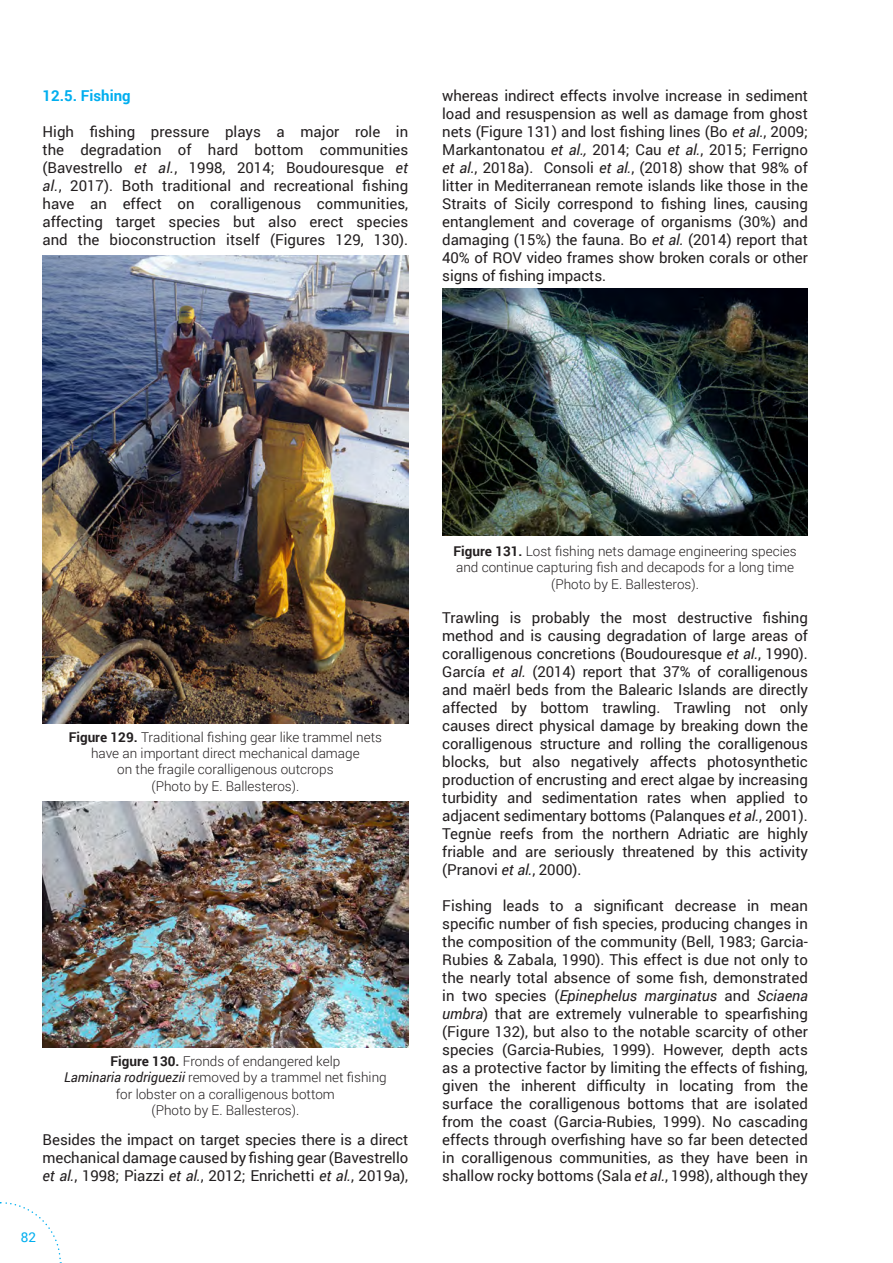
<style>
.page{position:relative;width:893px;height:1263px;background:#fff}
.page>*{position:absolute;margin:0;border:0;box-sizing:border-box;transform-origin:0 0}
.Style_de_paragraphe_1{font:15px/18px "Roboto";letter-spacing:-.005em;color:#231f20;text-align:justify}
.Style_de_paragraphe_1-2{font:700 15px "Roboto";color:#00aeef}
.Style_de_paragraphe_1-3{font:300 13.5px/16.2px "Roboto";color:#231f20;text-align:center}
.t1{font:13.5px "Roboto";color:#00aeef}
.s1{font-style:italic}
.s2{font-weight:700}
.s3{font-weight:400;font-style:italic}
</style>
<div class="page">
<svg style="left:0;top:1202px;width:62px;height:61px"></svg>
<img style="left:43px;top:256px;width:365px;height:468px">
<img style="left:43px;top:801px;width:365px;height:247px">
<img style="left:442px;top:289px;width:366px;height:247px">
<p class="Style_de_paragraphe_1-2" style="left:43px;top:85px;width:90px">12.5. Fishing</p>
<p class="Style_de_paragraphe_1" style="left:43px;top:122px;width:367px">High fishing pressure plays a major role in the degradation of hard bottom communities (Bavestrello <span class="s1">et al.</span>, 1998, 2014; Boudouresque <span class="s1">et al.</span>, 2017). Both traditional and recreational fishing have an effect on coralligenous communities, affecting target species but also erect species and the bioconstruction itself (Figures 129, 130).</p>
<p class="Style_de_paragraphe_1" style="left:442px;top:86px;width:367px">whereas indirect effects involve increase in sediment load and resuspension as well as damage from ghost nets (Figure 131) and lost fishing lines (Bo <span class="s1">et al.</span>, 2009; Markantonatou <span class="s1">et al.,</span> 2014; Cau <span class="s1">et al.</span>, 2015; Ferrigno <span class="s1">et al.</span>, 2018a). Consoli <span class="s1">et al.</span>, (2018) show that 98% of litter in Mediterranean remote islands like those in the Straits of Sicily correspond to fishing lines, causing entanglement and coverage of organisms (30%) and damaging (15%) the fauna. Bo <span class="s1">et al.</span> (2014) report that 40% of ROV video frames show broken corals or other signs of fishing impacts.</p>
<p class="Style_de_paragraphe_1-3" style="left:69px;top:729px;width:315px"><span class="s2">Figure 129.</span> Traditional fishing gear like trammel nets have an important direct mechanical damage<br>on the fragile coralligenous outcrops<br>(Photo by E. Ballesteros).</p>
<p class="Style_de_paragraphe_1-3" style="left:64px;top:1053px;width:324px"><span class="s2">Figure 130.</span> Fronds of endangered kelp<br><span class="s3">Laminaria rodriguezii</span> removed by a trammel net fishing for lobster on a coralligenous bottom<br>(Photo by E. Ballesteros).</p>
<p class="Style_de_paragraphe_1" style="left:43px;top:1130px;width:367px">Besides the impact on target species there is a direct mechanical damage caused by fishing gear (Bavestrello <span class="s1">et al.</span>, 1998; Piazzi <span class="s1">et al.</span>, 2012; Enrichetti <span class="s1">et al.</span>, 2019a),</p>
<p class="t1" style="left:21px;top:1227px;width:17px">82</p>
<p class="Style_de_paragraphe_1-3" style="left:453px;top:543px;width:345px"><span class="s2">Figure 131.</span> Lost fishing nets damage engineering species and continue capturing fish and decapods for a long time (Photo by E. Ballesteros).</p>
<p class="Style_de_paragraphe_1" style="left:442px;top:608px;width:367px">Trawling is probably the most destructive fishing method and is causing degradation of large areas of coralligenous concretions (Boudouresque <span class="s1">et al.</span>, 1990).<br>García <span class="s1">et al.</span> (2014) report that 37% of coralligenous and maërl beds from the Balearic Islands are directly affected by bottom trawling. Trawling not only causes direct physical damage by breaking down the coralligenous structure and rolling the coralligenous blocks, but also negatively affects photosynthetic production of encrusting and erect algae by increasing turbidity and sedimentation rates when applied to adjacent sedimentary bottoms (Palanques <span class="s1">et al.</span>, 2001).<br>Tegnùe reefs from the northern Adriatic are highly friable and are seriously threatened by this activity (Pranovi <span class="s1">et al.</span>, 2000).</p>
<p class="Style_de_paragraphe_1" style="left:442px;top:896px;width:367px">Fishing leads to a significant decrease in mean specific number of fish species, producing changes in the composition of the community (Bell, 1983; Garcia-Rubies &amp; Zabala, 1990). This effect is due not only to the nearly total absence of some fish, demonstrated in two species (<span class="s1">Epinephelus marginatus</span> and <span class="s1">Sciaena umbra</span>) that are extremely vulnerable to spearfishing (Figure 132), but also to the notable scarcity of other species (Garcia-Rubies, 1999). However, depth acts as a protective factor by limiting the effects of fishing, given the inherent difficulty in locating from the surface the coralligenous bottoms that are isolated from the coast (Garcia-Rubies, 1999). No cascading effects through overfishing have so far been detected in coralligenous communities, as they have been in shallow rocky bottoms (Sala <span class="s1">et al.</span>, 1998), although they</p>
</div>
